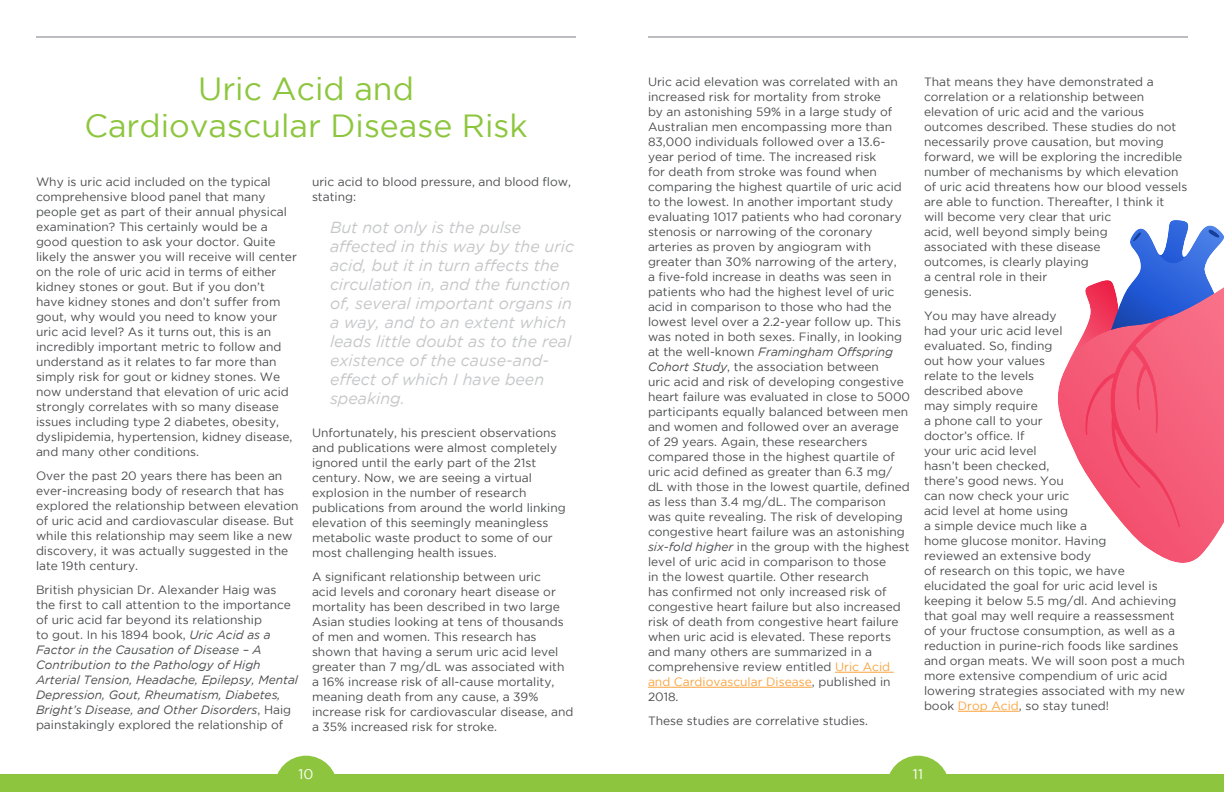
<style>
.page{position:relative;width:1224px;height:792px;background:#fff}
.page>*{position:absolute;margin:0;border:0;box-sizing:border-box;transform-origin:0 0}
.t1{font:32px/37px "Gotham";color:#8dc63e;text-align:center}
.t2{font:italic 16px/19px "Gotham";color:#c6c7c9}
.t3{font:14px "Gotham";color:#fff}
.t4{font:12px/15px "Gotham";color:#4c4d4f}
.t5{font:italic 12px/15px "Gotham";color:#4c4d4f}
.s1{font-style:normal}
.s2{font-style:italic}
.s3{color:#f9a33e}
</style>
<div class="page">
<div style="left:0;top:774px;width:612px;height:18px;background:#8dc63e"></div>
<div style="left:612px;top:774px;width:612px;height:18px;background:#8dc63e"></div>
<svg style="left:277px;top:756px;width:58px;height:18px"></svg>
<svg style="left:889px;top:756px;width:58px;height:18px"></svg>
<hr style="left:36px;top:36px;width:540px;height:1px;background:#bcbdc0">
<hr style="left:835px;top:672px;width:59px;height:1px;background:#f9a33e">
<hr style="left:648px;top:687px;width:164px;height:1px;background:#f9a33e">
<hr style="left:958px;top:711px;width:61px;height:1px;background:#f9a33e">
<hr style="left:648px;top:36px;width:540px;height:1px;background:#bcbdc0">
<img style="left:1087px;top:280px;width:20px;height:7px">
<img style="left:1107px;top:225px;width:117px;height:62px">
<img style="left:1058px;top:287px;width:166px;height:276px">
<svg style="left:1208px;top:230px;width:12px;height:8px"></svg>
<svg style="left:1133px;top:232px;width:8px;height:10px"></svg>
<img style="left:1158px;top:220px;width:30px;height:44px">
<img style="left:1085px;top:315px;width:95px;height:212px">
<h1 class="t1" style="left:84px;top:72px;width:445px">Uric Acid and<br>Cardiovascular Disease Risk</h1>
<p class="t4" style="left:36px;top:175px;width:262px">Why is uric acid included on the typical comprehensive blood panel that many people get as part of their annual physical examination? This certainly would be a good question to ask your doctor. Quite likely the answer you will receive will center on the role of uric acid in terms of either kidney stones or gout. But if you don’t<br>have kidney stones and don’t suffer from gout, why would you need to know your uric acid level? As it turns out, this is an incredibly important metric to follow and understand as it relates to far more than simply risk for gout or kidney stones. We now understand that elevation of uric acid strongly correlates with so many disease issues including type 2 diabetes, obesity, dyslipidemia, hypertension, kidney disease, and many other conditions.</p>
<p class="t4" style="left:36px;top:469px;width:264px">Over the past 20 years there has been an ever-increasing body of research that has explored the relationship between elevation of uric acid and cardiovascular disease. But while this relationship may seem like a new discovery, it was actually suggested in the late 19th century.</p>
<p class="t5" style="left:36px;top:583px;width:264px"><span class="s1">British physician Dr. Alexander Haig was the first to call attention to the importance of uric acid far beyond its relationship<br>to gout. In his 1894 book,</span> Uric Acid as a Factor in the Causation of Disease – A Contribution to the Pathology of High Arterial Tension, Headache, Epilepsy, Mental Depression, Gout, Rheumatism, Diabetes, Bright’s Disease, and Other Disorders<span class="s1">, Haig painstakingly explored the relationship of</span></p>
<p class="t4" style="left:312px;top:174px;width:261px">uric acid to blood pressure, and blood flow, stating:</p>
<p class="t2" style="left:330px;top:219px;width:246px">But not only is the pulse affected in this way by the uric acid, but it in turn affects the circulation in, and the function of, several important organs in a way, and to an extent which leads little doubt as to the real existence of the cause-and&shy;effect of which I have been speaking.</p>
<p class="t4" style="left:312px;top:426px;width:255px">Unfortunately, his prescient observations and publications were almost completely ignored until the early part of the 21st century. Now, we are seeing a virtual explosion in the number of research publications from around the world linking elevation of this seemingly meaningless metabolic waste product to some of our most challenging health issues.</p>
<p class="t4" style="left:312px;top:569px;width:263px">A significant relationship between uric<br>acid levels and coronary heart disease or mortality has been described in two large Asian studies looking at tens of thousands of men and women. This research has shown that having a serum uric acid level greater than 7 mg/dL was associated with a 16% increase risk of all-cause mortality, meaning death from any cause, a 39% increase risk for cardiovascular disease, and a 35% increased risk for stroke.</p>
<p class="t4" style="left:648px;top:74px;width:264px">Uric acid elevation was correlated with an increased risk for mortality from stroke<br>by an astonishing 59% in a large study of Australian men encompassing more than 83,000 individuals followed over a 13.6- year period of time. The increased risk<br>for death from stroke was found when comparing the highest quartile of uric acid to the lowest. In another important study evaluating 1017 patients who had coronary stenosis or narrowing of the coronary arteries as proven by angiogram with greater than 30% narrowing of the artery,<br>a five-fold increase in deaths was seen in patients who had the highest level of uric acid in comparison to those who had the lowest level over a 2.2-year follow up. This was noted in both sexes. Finally, in looking at the well-known <span class="s2">Framingham Offspring Cohort Study</span>, the association between<br>uric acid and risk of developing congestive heart failure was evaluated in close to 5000 participants equally balanced between men and women and followed over an average of 29 years. Again, these researchers compared those in the highest quartile of uric acid defined as greater than 6.3 mg/ dL with those in the lowest quartile, defined as less than 3.4 mg/dL. The comparison was quite revealing. The risk of developing congestive heart failure was an astonishing <span class="s2">six-fold higher</span> in the group with the highest level of uric acid in comparison to those<br>in the lowest quartile. Other research<br>has confirmed not only increased risk of congestive heart failure but also increased risk of death from congestive heart failure when uric acid is elevated. These reports and many others are summarized in a comprehensive review entitled <span class="s3">Uric Acid and Cardiovascular Disease</span>, published in 2018.</p>
<p class="t4" style="left:648px;top:713px;width:222px">These studies are correlative studies.</p>
<p class="t4" style="left:924px;top:74px;width:265px">That means they have demonstrated a correlation or a relationship between elevation of uric acid and the various outcomes described. These studies do not necessarily prove causation, but moving forward, we will be exploring the incredible number of mechanisms by which elevation of uric acid threatens how our blood vessels are able to function. Thereafter, I think it<br>will become very clear that uric<br>acid, well beyond simply being<br>associated with these disease<br>outcomes, is clearly playing<br>a central role in their<br>genesis.</p>
<p class="t4" style="left:924px;top:308px;width:263px">You may have already<br>had your uric acid level<br>evaluated. So, finding<br>out how your values<br>relate to the levels<br>described above<br>may simply require<br>a phone call to your<br>doctor’s office. If<br>your uric acid level<br>hasn’t been checked,<br>there’s good news. You<br>can now check your uric<br>acid level at home using<br>a simple device much like a<br>home glucose monitor. Having<br>reviewed an extensive body<br>of research on this topic, we have elucidated the goal for uric acid level is keeping it below 5.5 mg/dl. And achieving that goal may well require a reassessment of your fructose consumption, as well as a reduction in purine-rich foods like sardines and organ meats. We will soon post a much more extensive compendium of uric acid lowering strategies associated with my new book <span class="s3">Drop Acid</span>, so stay tuned!</p>
<p class="t3" style="left:298px;top:768px;width:17px">10</p>
<p class="t3" style="left:913px;top:768px;width:12px">11</p>
</div>
